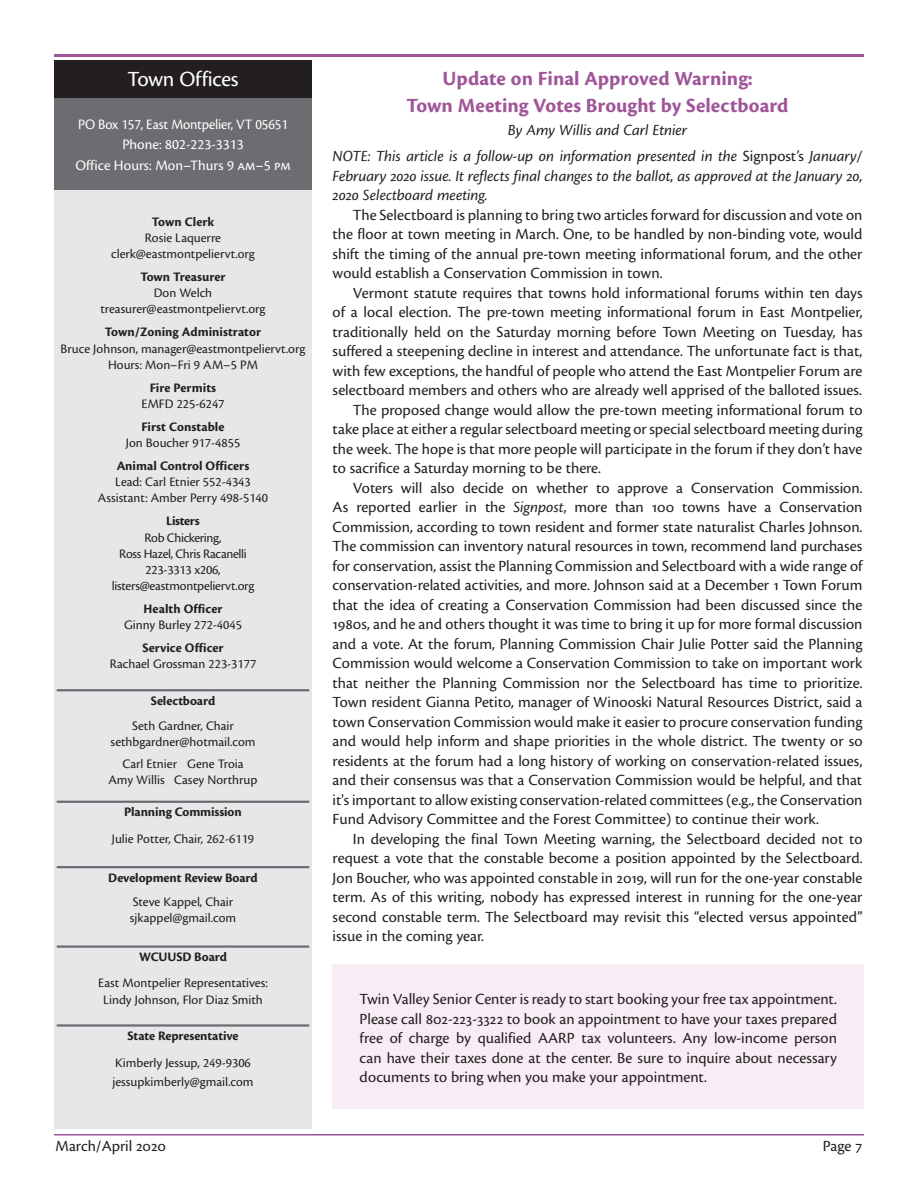
<style>
.page{position:relative;width:918px;height:1188px;background:#fff}
.page>*{position:absolute;margin:0;border:0;box-sizing:border-box;transform-origin:0 0}
.t1{font:22.5px "Cronos Pro";letter-spacing:-.01em;color:#fff}
.t2{font:700 21px/27px "Cronos Pro";letter-spacing:.005em;color:#a05598;text-align:center}
.t3{font:16.2px/19.5px "Cronos Pro";color:#231f20;text-align:justify}
.t4{font:italic 16.2px/26.2px "Cronos Pro";letter-spacing:-.005em;color:#231f20;text-align:center}
.t5{font:15px/20.7px "Cronos Pro";color:#fff;text-align:center;scale:.95 1}
.t6{font:13.5px/16.2px "Cronos Pro";color:#231f20;text-align:center}
.t7{font:700 13.5px "Cronos Pro";letter-spacing:-.005em;color:#231f20}
.t8{font:13.5px/16.2px "Cronos Pro";letter-spacing:-.025em;color:#231f20;text-align:center}
.t9{font:700 13.5px "Cronos Pro";letter-spacing:-.03em;color:#231f20}
.s1{font-style:normal}
.s2{font-style:italic}
</style>
<div class="page">
<hr style="left:54px;top:1134px;width:810px;height:2px;background:#a05598">
<hr style="left:54px;top:54px;width:810px;height:3px;background:#a05598">
<div style="left:54px;top:98px;width:258px;height:92px;background:#6c6d70"></div>
<div style="left:54px;top:61px;width:258px;height:37px;background:#231f20"></div>
<div style="left:54px;top:191px;width:258px;height:938px;background:#e6e7e9"></div>
<hr style="left:57px;top:689px;width:252px;height:2px;background:#6c6d70">
<hr style="left:57px;top:801px;width:252px;height:2px;background:#6c6d70">
<hr style="left:57px;top:866px;width:252px;height:2px;background:#6c6d70">
<hr style="left:57px;top:945px;width:252px;height:3px;background:#6c6d70">
<hr style="left:57px;top:1024px;width:252px;height:3px;background:#6c6d70">
<div style="left:333px;top:964px;width:531px;height:145px;background:#f8edf5"></div>
<h1 class="t1" style="left:128px;top:66px;width:112px">Town Offices</h1>
<p class="t5" style="left:75px;top:114px;width:228px">PO Box 157, East Montpelier, VT 05651<br>Phone: 802-223-3313<br>Office Hours: Mon–Thurs 9 am–5 pm</p>
<p class="t7" style="left:152px;top:214px;width:64px">Town Clerk</p>
<p class="t6" style="left:111px;top:230px;width:145px">Rosie Laquerre clerk@eastmontpeliervt.org</p>
<p class="t7" style="left:140px;top:269px;width:87px">Town Treasurer</p>
<p class="t6" style="left:100px;top:285px;width:167px">Don Welch treasurer@eastmontpeliervt.org</p>
<p class="t7" style="left:105px;top:324px;width:158px">Town/Zoning Administrator</p>
<p class="t6" style="left:61px;top:340px;width:246px">Bruce Johnson, manager@eastmontpeliervt.org<br>Hours: Mon–Fri 9 AM–5 PM</p>
<p class="t7" style="left:150px;top:380px;width:68px">Fire Permits</p>
<p class="t6" style="left:141px;top:396px;width:85px">EMFD 225-6247</p>
<p class="t7" style="left:141px;top:419px;width:85px">First Constable</p>
<p class="t6" style="left:126px;top:435px;width:116px">Jon Boucher 917-4855</p>
<p class="t7" style="left:117px;top:458px;width:134px">Animal Control Officers</p>
<p class="t6" style="left:98px;top:474px;width:172px">Lead: Carl Etnier 552-4343<br>Assistant: Amber Perry 498-5140</p>
<p class="t9" style="left:166px;top:513px;width:35px">Listers</p>
<p class="t8" style="left:112px;top:529px;width:144px">Rob Chickering,<br>Ross Hazel, Chris Racanelli<br>223-3313 x206, listers@eastmontpeliervt.org</p>
<p class="t7" style="left:144px;top:601px;width:80px">Health Officer</p>
<p class="t6" style="left:124px;top:617px;width:119px">Ginny Burley 272-4045</p>
<p class="t7" style="left:142px;top:640px;width:83px">Service Officer</p>
<p class="t6" style="left:110px;top:656px;width:148px">Rachael Grossman 223-3177</p>
<p class="t7" style="left:151px;top:693px;width:66px">Selectboard</p>
<p class="t6" style="left:111px;top:718px;width:146px">Seth Gardner, Chair sethbgardner@hotmail.com</p>
<p class="t6" style="left:109px;top:756px;width:150px">Carl Etnier Gene Troia<br>Amy Willis Casey Northrup</p>
<p class="t7" style="left:124px;top:804px;width:119px">Planning Commission</p>
<p class="t6" style="left:112px;top:830px;width:144px">Julie Potter, Chair, 262-6119</p>
<p class="t7" style="left:108px;top:870px;width:151px">Development Review Board</p>
<p class="t6" style="left:130px;top:894px;width:108px;text-align:left">Steve Kappel, Chair sjkappel@gmail.com</p>
<p class="t7" style="left:139px;top:949px;width:89px">WCUUSD Board</p>
<p class="t6" style="left:98px;top:975px;width:171px">East Montpelier Representatives:<br>Lindy Johnson, Flor Diaz Smith</p>
<p class="t7" style="left:128px;top:1028px;width:113px">State Representative</p>
<p class="t6" style="left:112px;top:1053px;width:143px;line-height:18.9px;text-align:left">Kimberly Jessup, 249-9306 jessupkimberly@gmail.com</p>
<p class="t2" style="left:407px;top:65px;width:383px">Update on Final Approved Warning:<br>Town Meeting Votes Brought by Selectboard</p>
<p class="t4" style="left:333px;top:117px;width:531px">By Amy Willis and Carl Etnier<br>NOTE: This article is a follow-up on information presented in the <span class="s1">Signpost’s</span> January/</p>
<p class="t4" style="left:333px;top:166px;width:531px;line-height:19.5px;text-align:left">February 2020 issue. It reflects final changes to the ballot, as approved at the January 20,<br>2020 Selectboard meeting.</p>
<p class="t3" style="left:333px;top:205px;width:531px;text-indent:20px">The Selectboard is planning to bring two articles forward for discussion and vote on the floor at town meeting in March. One, to be handled by non-binding vote, would shift the timing of the annual pre-town meeting informational forum, and the other would establish a Conservation Commission in town.</p>
<p class="t3" style="left:353px;top:283px;width:511px">Vermont statute requires that towns hold informational forums within ten days</p>
<p class="t3" style="left:333px;top:302px;width:531px">of a local election. The pre-town meeting informational forum in East Montpelier,</p>
<p class="t3" style="left:333px;top:322px;width:531px">traditionally held on the Saturday morning before Town Meeting on Tuesday, has</p>
<p class="t3" style="left:333px;top:341px;width:531px">suffered a steepening decline in interest and attendance. The unfortunate fact is that,</p>
<p class="t3" style="left:333px;top:361px;width:531px">with few exceptions, the handful of people who attend the East Montpelier Forum are</p>
<p class="t3" style="left:333px;top:380px;width:531px">selectboard members and others who are already well apprised of the balloted issues.</p>
<p class="t3" style="left:353px;top:400px;width:511px">The proposed change would allow the pre-town meeting informational forum to</p>
<p class="t3" style="left:333px;top:419px;width:531px">take place at either a regular selectboard meeting or special selectboard meeting during</p>
<p class="t3" style="left:333px;top:439px;width:531px">the week. The hope is that more people will participate in the forum if they don’t have</p>
<p class="t3" style="left:333px;top:458px;width:270px">to sacrifice a Saturday morning to be there.</p>
<p class="t3" style="left:353px;top:478px;width:511px">Voters will also decide on whether to approve a Conservation Commission.</p>
<p class="t3" style="left:333px;top:497px;width:531px">As reported earlier in the <span class="s2">Signpost</span>, more than 100 towns have a Conservation</p>
<p class="t3" style="left:333px;top:517px;width:531px">Commission, according to town resident and former state naturalist Charles Johnson.</p>
<p class="t3" style="left:333px;top:536px;width:531px">The commission can inventory natural resources in town, recommend land purchases</p>
<p class="t3" style="left:333px;top:556px;width:531px">for conservation, assist the Planning Commission and Selectboard with a wide range of</p>
<p class="t3" style="left:333px;top:575px;width:531px">conservation-related activities, and more. Johnson said at a December 1 Town Forum</p>
<p class="t3" style="left:333px;top:595px;width:531px">that the idea of creating a Conservation Commission had been discussed since the</p>
<p class="t3" style="left:333px;top:614px;width:531px">1980s, and he and others thought it was time to bring it up for more formal discussion</p>
<p class="t3" style="left:333px;top:634px;width:531px">and a vote. At the forum, Planning Commission Chair Julie Potter said the Planning</p>
<p class="t3" style="left:333px;top:653px;width:531px">Commission would welcome a Conservation Commission to take on important work</p>
<p class="t3" style="left:333px;top:673px;width:531px">that neither the Planning Commission nor the Selectboard has time to prioritize.</p>
<p class="t3" style="left:333px;top:692px;width:531px">Town resident Gianna Petito, manager of Winooski Natural Resources District, said a</p>
<p class="t3" style="left:333px;top:712px;width:531px">town Conservation Commission would make it easier to procure conservation funding</p>
<p class="t3" style="left:333px;top:731px;width:531px">and would help inform and shape priorities in the whole district. The twenty or so</p>
<p class="t3" style="left:333px;top:751px;width:531px">residents at the forum had a long history of working on conservation-related issues,</p>
<p class="t3" style="left:333px;top:770px;width:531px">and their consensus was that a Conservation Commission would be helpful, and that</p>
<p class="t3" style="left:333px;top:790px;width:531px">it's important to allow existing conservation-related committees (e.g., the Conservation</p>
<p class="t3" style="left:333px;top:809px;width:488px">Fund Advisory Committee and the Forest Committee) to continue their work.</p>
<p class="t3" style="left:353px;top:829px;width:511px">In developing the final Town Meeting warning, the Selectboard decided not to</p>
<p class="t3" style="left:333px;top:848px;width:531px">request a vote that the constable become a position appointed by the Selectboard.</p>
<p class="t3" style="left:333px;top:868px;width:531px">Jon Boucher, who was appointed constable in 2019, will run for the one-year constable</p>
<p class="t3" style="left:333px;top:887px;width:531px">term. As of this writing, nobody has expressed interest in running for the one-year</p>
<p class="t3" style="left:333px;top:907px;width:531px">second constable term. The Selectboard may revisit this “elected versus appointed”</p>
<p class="t3" style="left:333px;top:926px;width:153px">issue in the coming year.</p>
<p class="t3" style="left:360px;top:989px;width:479px">Twin Valley Senior Center is ready to start booking your free tax appointment.<br>Please call 802-223-3322 to book an appointment to have your taxes prepared free of charge by qualified AARP tax volunteers. Any low-income person can have their taxes done at the center. Be sure to inquire about necessary documents to bring when you make your appointment.</p>
<p class="t3" style="left:56px;top:1136px;width:112px">March/April 2020</p>
<p class="t3" style="left:823px;top:1136px;width:41px">Page 7</p>
</div>
